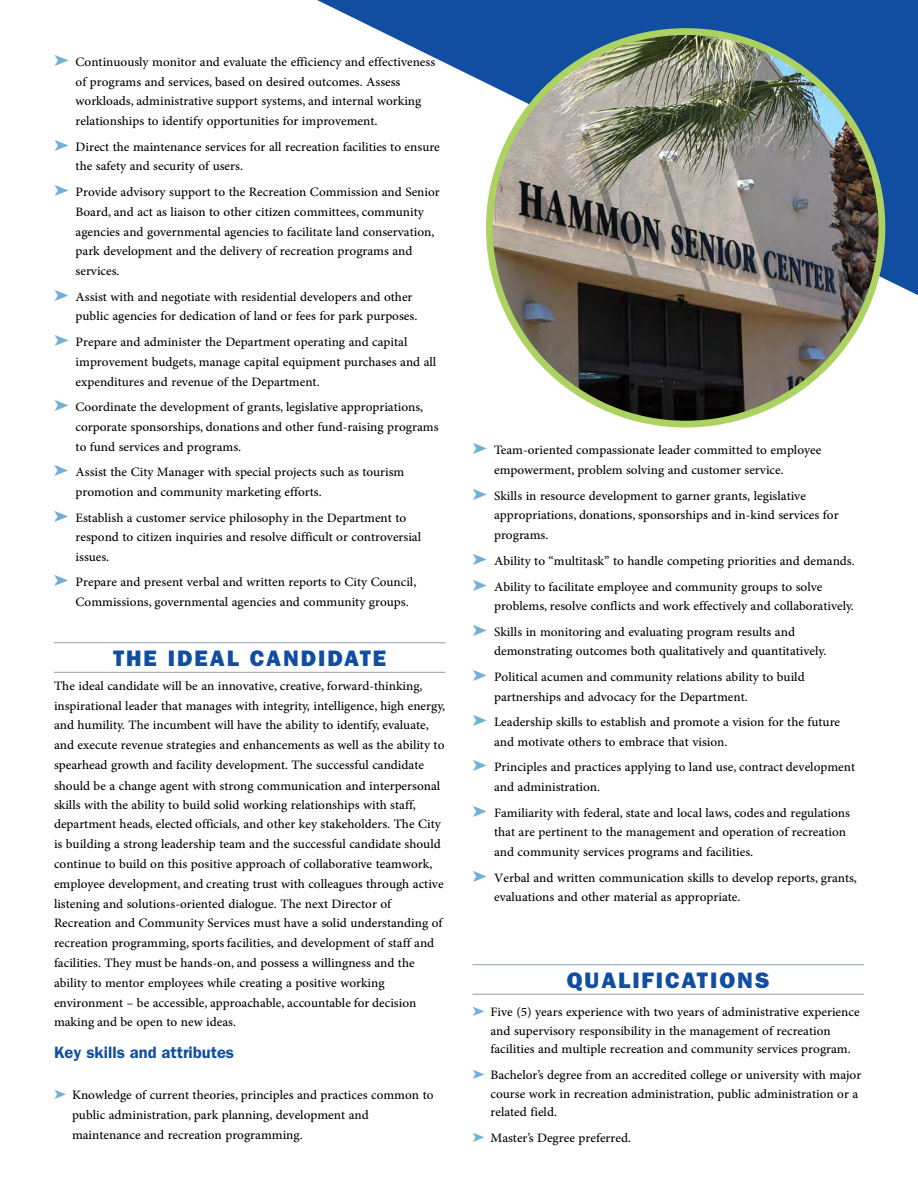
<style>
.page{position:relative;width:918px;height:1188px;background:#fff}
.page>*{position:absolute;margin:0;border:0;box-sizing:border-box;transform-origin:0 0}
.t1{font:22.5px "ITC Franklin Gothic Std Hvy";letter-spacing:.09em;color:#114da1}
.t2{font:18px/19.6px "Adobe Arabic";color:#000}
.t3{font:600 16.5px "ITC Franklin Gothic Std";color:#114da1}
.s1{color:#71afd7}
</style>
<div class="page">
<svg style="left:317px;top:0;width:601px;height:295px"></svg>
<img style="left:489px;top:32px;width:393px;height:392px;border-radius:196px">
<hr style="left:54px;top:642px;width:392px;height:1px;background:#9babb8">
<hr style="left:54px;top:672px;width:392px;height:1px;background:#9babb8">
<hr style="left:472px;top:964px;width:392px;height:1px;background:#9babb8">
<hr style="left:472px;top:994px;width:392px;height:1px;background:#9babb8">
<p class="t2" style="left:76px;top:50px;width:361px;text-indent:-22px"><span class="s1">➤</span> Continuously monitor and evaluate the efficiency and effectiveness of programs and services, based on desired outcomes. Assess workloads, administrative support systems, and internal working relationships to identify opportunities for improvement.</p>
<p class="t2" style="left:76px;top:135px;width:366px;text-indent:-22px"><span class="s1">➤</span> Direct the maintenance services for all recreation facilities to ensure the safety and security of users.</p>
<p class="t2" style="left:76px;top:180px;width:366px;text-indent:-22px"><span class="s1">➤</span> Provide advisory support to the Recreation Commission and Senior Board, and act as liaison to other citizen committees, community agencies and governmental agencies to facilitate land conservation, park development and the delivery of recreation programs and services.</p>
<p class="t2" style="left:54px;top:285px;width:365px;text-align:right"><span class="s1">➤</span> Assist with and negotiate with residential developers and other public agencies for dedication of land or fees for park purposes.</p>
<p class="t2" style="left:76px;top:330px;width:362px;text-indent:-22px"><span class="s1">➤</span> Prepare and administer the Department operating and capital improvement budgets, manage capital equipment purchases and all expenditures and revenue of the Department.</p>
<p class="t2" style="left:76px;top:395px;width:365px;text-indent:-22px"><span class="s1">➤</span> Coordinate the development of grants, legislative appropriations, corporate sponsorships, donations and other fund-raising programs to fund services and programs.</p>
<p class="t2" style="left:76px;top:461px;width:330px;text-indent:-22px"><span class="s1">➤</span> Assist the City Manager with special projects such as tourism promotion and community marketing efforts.</p>
<p class="t2" style="left:76px;top:506px;width:347px;text-indent:-22px"><span class="s1">➤</span> Establish a customer service philosophy in the Department to respond to citizen inquiries and resolve difficult or controversial issues.</p>
<p class="t2" style="left:76px;top:570px;width:342px;text-indent:-22px"><span class="s1">➤</span> Prepare and present verbal and written reports to City Council,<br>Commissions, governmental agencies and community groups.</p>
<p class="t1" style="left:113px;top:645px;width:275px">THE IDEAL CANDIDATE</p>
<p class="t2" style="left:54px;top:674px;width:393px">The ideal candidate will be an innovative, creative, forward-thinking, inspirational leader that manages with integrity, intelligence, high energy, and humility. The incumbent will have the ability to identify, evaluate, and execute revenue strategies and enhancements as well as the ability to spearhead growth and facility development. The successful candidate should be a change agent with strong communication and interpersonal</p>
<p class="t2" style="left:54px;top:792px;width:391px">skills with the ability to build solid working relationships with staff, department heads, elected officials, and other key stakeholders. The City is building a strong leadership team and the successful candidate should continue to build on this positive approach of collaborative teamwork, employee development, and creating trust with colleagues through active listening and solutions-oriented dialogue. The next Director of Recreation and Community Services must have a solid understanding of recreation programming, sports facilities, and development of staff and facilities. They must be hands-on, and possess a willingness and the ability to mentor employees while creating a positive working environment – be accessible, approachable, accountable for decision making and be open to new ideas.</p>
<p class="t3" style="left:54px;top:1042px;width:182px">Key skills and attributes</p>
<p class="t2" style="left:72px;top:1083px;width:363px;text-indent:-18px"><span class="s1">➤</span> Knowledge of current theories, principles and practices common to public administration, park planning, development and maintenance and recreation programming.</p>
<p class="t2" style="left:494px;top:438px;width:329px;text-indent:-22px"><span class="s1">➤</span> Team-oriented compassionate leader committed to employee empowerment, problem solving and customer service.</p>
<p class="t2" style="left:494px;top:484px;width:346px;text-indent:-22px"><span class="s1">➤</span> Skills in resource development to garner grants, legislative appropriations, donations, sponsorships and in-kind services for programs.</p>
<p class="t2" style="left:473px;top:546px;width:384px;line-height:25.8px"><span class="s1">➤</span> Ability to “multitask” to handle competing priorities and demands. <span class="s1">➤</span> Ability to facilitate employee and community groups to solve</p>
<p class="t2" style="left:473px;top:591px;width:383px;line-height:25.8px;text-indent:22px">problems, resolve conflicts and work effectively and collaboratively. <span class="s1">➤</span> Skills in monitoring and evaluating program results and</p>
<p class="t2" style="left:473px;top:636px;width:355px;line-height:25.8px;text-indent:22px">demonstrating outcomes both qualitatively and quantitatively. <span class="s1">➤</span> Political acumen and community relations ability to build</p>
<p class="t2" style="left:473px;top:681px;width:369px;line-height:25.8px;text-indent:22px">partnerships and advocacy for the Department.<br><span class="s1">➤</span> Leadership skills to establish and promote a vision for the future</p>
<p class="t2" style="left:473px;top:727px;width:384px;line-height:25.8px;text-indent:22px">and motivate others to embrace that vision.<br><span class="s1">➤</span> Principles and practices applying to land use, contract development</p>
<p class="t2" style="left:473px;top:772px;width:379px;line-height:25.8px;text-indent:22px">and administration.<br><span class="s1">➤</span> Familiarity with federal, state and local laws, codes and regulations</p>
<p class="t2" style="left:494px;top:820px;width:353px">that are pertinent to the management and operation of recreation and community services programs and facilities.</p>
<p class="t2" style="left:494px;top:866px;width:364px;text-indent:-22px"><span class="s1">➤</span> Verbal and written communication skills to develop reports, grants, evaluations and other material as appropriate.</p>
<p class="t1" style="left:567px;top:967px;width:205px">QUALIFICATIONS</p>
<p class="t2" style="left:490px;top:1000px;width:371px;line-height:18.8px;text-indent:-18px"><span class="s1">➤</span> Five (5) years experience with two years of administrative experience and supervisory responsibility in the management of recreation facilities and multiple recreation and community services program.</p>
<p class="t2" style="left:490px;top:1064px;width:372px;line-height:18.6px;text-indent:-18px"><span class="s1">➤</span> Bachelor’s degree from an accredited college or university with major course work in recreation administration, public administration or a related field.</p>
<p class="t2" style="left:472px;top:1126px;width:160px"><span class="s1">➤</span> Master’s Degree preferred.</p>
</div>
